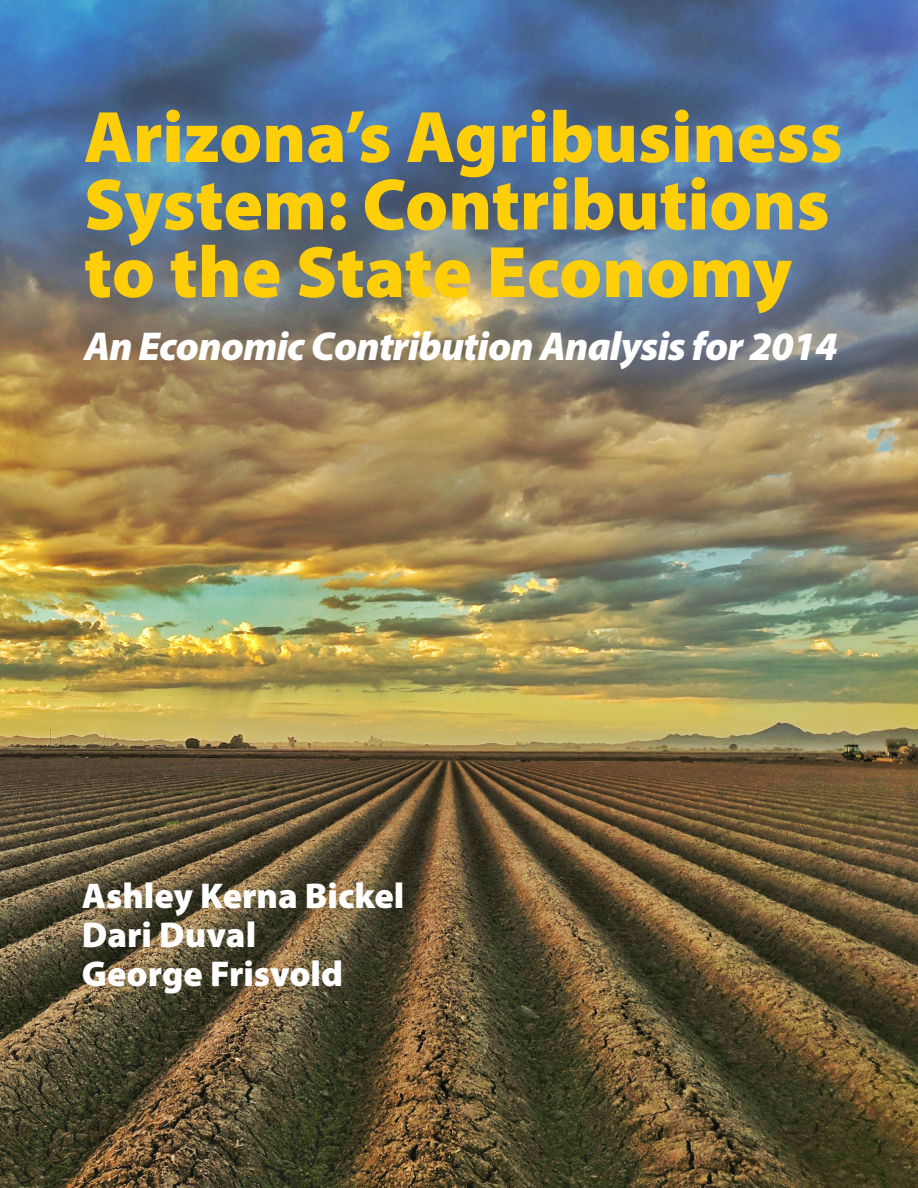
<style>
.page{position:relative;width:918px;height:1188px;background:#fff}
.page>*{position:absolute;margin:0;border:0;box-sizing:border-box;transform-origin:0 0}
.Heading_1{font:900 73.5px/67.5px "Myriad Pro";color:#fece08}
.Heading_3{font:italic 900 40.5px "Myriad Pro";letter-spacing:-.02em;color:#fff}
.t1{font:900 36px "Myriad Pro";color:#fff}
</style>
<div class="page">
<img style="left:0;top:0;width:918px;height:1188px">
<p class="Heading_1" style="left:84px;top:101px;width:760px">Arizona’s Agribusiness<br>System: Contributions to the State Economy</p>
<p class="Heading_3" style="left:84px;top:319px;width:755px">An Economic Contribution Analysis for 2014</p>
<p class="t1" style="left:82px;top:872px;width:324px">Ashley Kerna Bickel</p>
<p class="t1" style="left:82px;top:911px;width:176px">Dari Duval</p>
<p class="t1" style="left:82px;top:950px;width:263px">George Frisvold</p>
</div>
